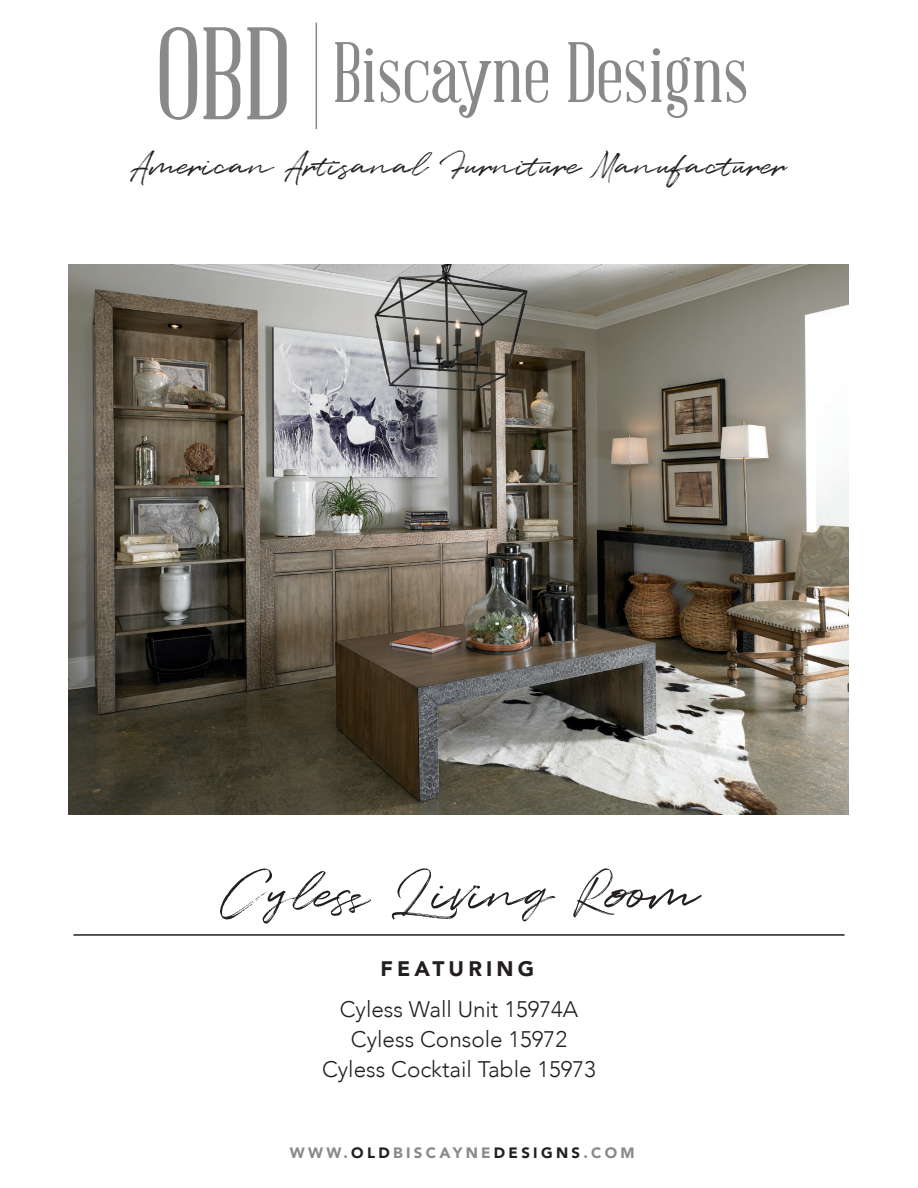
<style>
.page{position:relative;width:918px;height:1188px;background:#fff}
.page>*{position:absolute;margin:0;border:0;box-sizing:border-box;transform-origin:0 0}
.t1{font:129px "Abraham Lincoln";color:#898989}
.t2{font:84px "Abraham Lincoln";color:#898989}
.t3{font:54px "Quentin";color:#231f20}
.t4{font:33px "Quentin";color:#231f20}
.t5{font:300 22.5px "Avenir";color:#231f20}
.t6{font:900 21px "Avenir";letter-spacing:.2em;color:#231f20}
.t7{font:900 15px "Avenir";letter-spacing:.22em;color:#898989}
.s1{color:#231f20}
</style>
<div class="page">
<hr style="left:316px;top:22px;width:1px;height:107px;background:#898989">
<hr style="left:73px;top:934px;width:772px;height:2px;background:#231f20">
<img style="left:68px;top:264px;width:781px;height:550px">
<p class="t1" style="left:156px;top:7px;width:136px">OBD</p>
<p class="t2" style="left:333px;top:29px;width:417px">Biscayne Designs</p>
<p class="t4" style="left:131px;top:143px;width:657px">American Artisanal Furniture Manufacturer</p>
<p class="t3" style="left:221px;top:857px;width:478px">Cyless Living Room</p>
<p class="t6" style="left:380px;top:951px;width:155px">FEATURING</p>
<p class="t5" style="left:340px;top:996px;width:240px">Cyless Wall Unit 15974A</p>
<p class="t5" style="left:351px;top:1026px;width:218px">Cyless Console 15972</p>
<p class="t5" style="left:322px;top:1056px;width:275px">Cyless Cocktail Table 15973</p>
<p class="t7" style="left:290px;top:1140px;width:346px">WWW.<span class="s1">OLD</span>BISCAYNE<span class="s1">DESIGNS</span>.COM</p>
</div>
